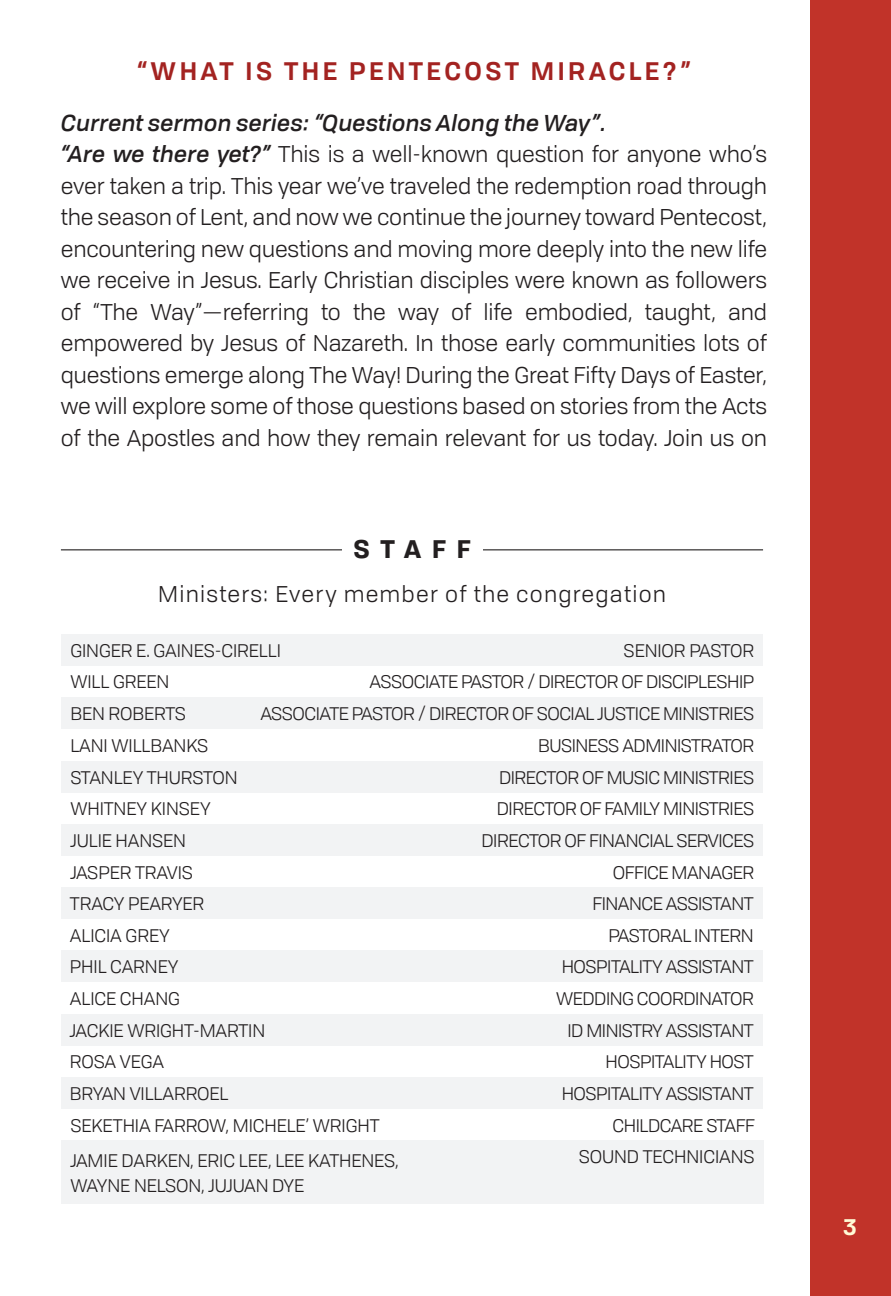
<style>
.page{position:relative;width:891px;height:1296px;background:#fff}
.page>*{position:absolute;margin:0;border:0;box-sizing:border-box;transform-origin:0 0}
.t1{font:600 24.75px "Tofino Pro Personal";letter-spacing:.14em;color:#a32321}
.t2{font:700 24.75px "Tofino Pro Personal";letter-spacing:.43em;color:#231f20}
.t3{font:22.5px/31.5px "Tofino Pro Personal";letter-spacing:-.005em;color:#231f20;text-align:justify}
.t4{font:italic 500 22.5px "Tofino Pro Personal";letter-spacing:-.005em;color:#231f20}
.t5{font:22.5px "Tofino Pro Personal";letter-spacing:.055em;color:#231f20}
.t6{font:600 22.5px "Tofino Pro Personal";color:#fffbd6}
.t7{font:18px "Tofino Pro Personal";letter-spacing:-.025em;color:#231f20}
.t8{font:18px "Tofino Pro Personal";letter-spacing:-.005em;color:#231f20}
.s1{font-weight:500;font-style:italic}
</style>
<div class="page">
<div style="left:810px;top:0;width:81px;height:1296px;background:#c13329"></div>
<hr style="left:61px;top:549px;width:702px;height:1px;background:#231f20">
<div style="left:342px;top:540px;width:140px;height:21px;background:#fff"></div>
<div style="left:61px;top:634px;width:702px;height:32px;background:#f2f3f4"></div>
<div style="left:61px;top:697px;width:702px;height:32px;background:#f2f3f4"></div>
<div style="left:61px;top:761px;width:702px;height:32px;background:#f2f3f4"></div>
<div style="left:61px;top:824px;width:702px;height:32px;background:#f2f3f4"></div>
<div style="left:61px;top:951px;width:702px;height:31px;background:#f2f3f4"></div>
<div style="left:61px;top:888px;width:702px;height:31px;background:#f2f3f4"></div>
<div style="left:61px;top:1014px;width:702px;height:32px;background:#f2f3f4"></div>
<div style="left:61px;top:1077px;width:702px;height:32px;background:#f2f3f4"></div>
<div style="left:61px;top:1141px;width:703px;height:63px;background:#f2f3f4"></div>
<p class="t1" style="left:136px;top:51px;width:556px">“WHAT IS THE PENTECOST MIRACLE?”</p>
<p class="t4" style="left:61px;top:105px;width:546px">Current sermon series: “Questions Along the Way”.</p>
<p class="t3" style="left:61px;top:137px;width:708px"><span class="s1">“Are we there yet?”</span> This is a well-known question for anyone who’s ever taken a trip. This year we’ve traveled the redemption road through the season of Lent, and now we continue the journey toward Pentecost, encountering new questions and moving more deeply into the new life we receive in Jesus. Early Christian disciples were known as followers of “The Way”—referring to the way of life embodied, taught, and empowered by Jesus of Nazareth. In those early communities lots of questions emerge along The Way! During the Great Fifty Days of Easter, we will explore some of those questions based on stories from the Acts of the Apostles and how they remain relevant for us today. Join us on</p>
<p class="t2" style="left:354px;top:529px;width:118px">STAFF</p>
<p class="t5" style="left:158px;top:578px;width:509px">Ministers: Every member of the congregation</p>
<p class="t8" style="left:70px;top:637px;width:212px">GINGER E. GAINES-CIRELLI</p>
<p class="t8" style="left:624px;top:637px;width:132px">SENIOR PASTOR</p>
<p class="t8" style="left:70px;top:669px;width:100px">WILL GREEN</p>
<p class="t7" style="left:370px;top:669px;width:386px">ASSOCIATE PASTOR / DIRECTOR OF DISCIPLESHIP</p>
<p class="t8" style="left:70px;top:701px;width:117px">BEN ROBERTS</p>
<p class="t7" style="left:260px;top:701px;width:495px">ASSOCIATE PASTOR / DIRECTOR OF SOCIAL JUSTICE MINISTRIES</p>
<p class="t8" style="left:70px;top:732px;width:139px">LANI WILLBANKS</p>
<p class="t7" style="left:538px;top:732px;width:218px">BUSINESS ADMINISTRATOR</p>
<p class="t8" style="left:70px;top:764px;width:169px">STANLEY THURSTON</p>
<p class="t7" style="left:499px;top:764px;width:257px">DIRECTOR OF MUSIC MINISTRIES</p>
<p class="t8" style="left:70px;top:796px;width:142px">WHITNEY KINSEY</p>
<p class="t7" style="left:497px;top:796px;width:259px">DIRECTOR OF FAMILY MINISTRIES</p>
<p class="t8" style="left:70px;top:827px;width:117px">JULIE HANSEN</p>
<p class="t7" style="left:482px;top:827px;width:274px">DIRECTOR OF FINANCIAL SERVICES</p>
<p class="t8" style="left:70px;top:859px;width:124px">JASPER TRAVIS</p>
<p class="t7" style="left:613px;top:859px;width:143px">OFFICE MANAGER</p>
<p class="t8" style="left:70px;top:891px;width:136px">TRACY PEARYER</p>
<p class="t7" style="left:593px;top:891px;width:163px">FINANCE ASSISTANT</p>
<p class="t8" style="left:70px;top:922px;width:101px">ALICIA GREY</p>
<p class="t7" style="left:609px;top:922px;width:147px">PASTORAL INTERN</p>
<p class="t8" style="left:70px;top:954px;width:110px">PHIL CARNEY</p>
<p class="t7" style="left:562px;top:954px;width:194px">HOSPITALITY ASSISTANT</p>
<p class="t8" style="left:70px;top:985px;width:112px">ALICE CHANG</p>
<p class="t7" style="left:556px;top:985px;width:199px">WEDDING COORDINATOR</p>
<p class="t8" style="left:70px;top:1017px;width:197px">JACKIE WRIGHT-MARTIN</p>
<p class="t7" style="left:567px;top:1017px;width:188px">ID MINISTRY ASSISTANT</p>
<p class="t7" style="left:70px;top:1049px;width:96px">ROSA VEGA</p>
<p class="t7" style="left:605px;top:1049px;width:150px">HOSPITALITY HOST</p>
<p class="t8" style="left:70px;top:1080px;width:160px">BRYAN VILLARROEL</p>
<p class="t7" style="left:562px;top:1080px;width:194px">HOSPITALITY ASSISTANT</p>
<p class="t8" style="left:70px;top:1112px;width:311px">SEKETHIA FARROW, MICHELE’ WRIGHT</p>
<p class="t7" style="left:613px;top:1112px;width:144px">CHILDCARE STAFF</p>
<p class="t8" style="left:70px;top:1147px;width:330px">JAMIE DARKEN, ERIC LEE, LEE KATHENES,</p>
<p class="t8" style="left:70px;top:1172px;width:235px">WAYNE NELSON, JUJUAN DYE</p>
<p class="t8" style="left:579px;top:1144px;width:177px">SOUND TECHNICIANS</p>
<p class="t6" style="left:844px;top:1209px;width:15px">3</p>
</div>
